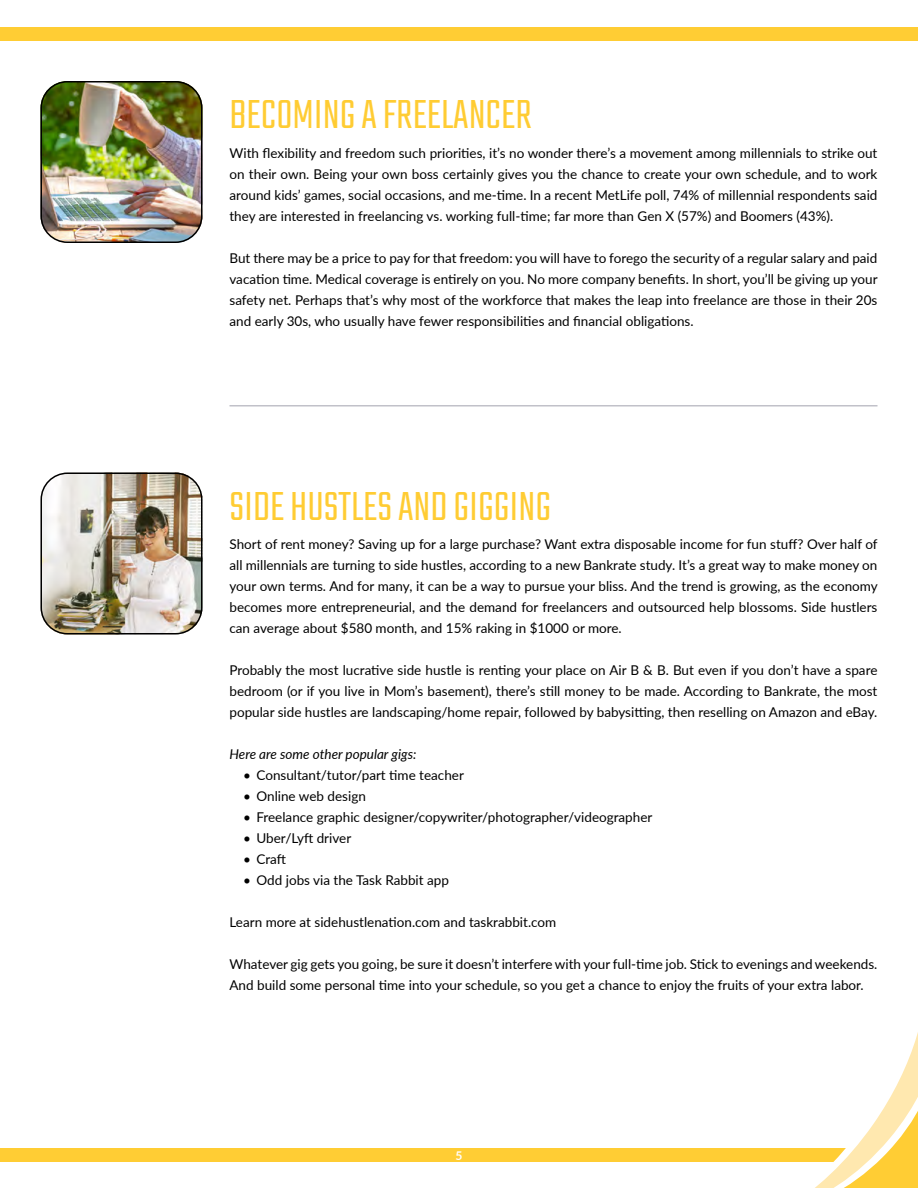
<style>
.page{position:relative;width:918px;height:1188px;background:#fff}
.page>*{position:absolute;margin:0;border:0;box-sizing:border-box;transform-origin:0 0}
.t1{font:300 45px "Teko";color:#fc3}
.t2{font:13.5px/21px "Lato";color:#000;text-align:justify}
.t3{font:italic 13.5px "Lato";color:#000}
.t4{font:700 12px "Lato";color:#fff}
</style>
<div class="page">
<div style="left:0;top:27px;width:918px;height:13px;background:#ffcd34"></div>
<div style="left:0;top:1148px;width:863px;height:13px;background:#ffcd34"></div>
<svg style="left:783px;top:1032px;width:135px;height:156px"></svg>
<img style="left:43px;top:81px;width:159px;height:162px">
<div style="left:40px;top:81px;width:162px;height:162px;border:2px solid #000;border-radius:26px"></div>
<img style="left:43px;top:472px;width:159px;height:160px">
<div style="left:40px;top:473px;width:162px;height:162px;border:2px solid #000;border-radius:26px"></div>
<hr style="left:230px;top:405px;width:648px;height:1px;background:#c1c1c9">
<p class="t1" style="left:230px;top:91px;width:304px">BECOMING A FREELANCER</p>
<p class="t2" style="left:230px;top:142px;width:649px">With flexibility and freedom such priorities, it’s no wonder there’s a movement among millennials to strike out on their own. Being your own boss certainly gives you the chance to create your own schedule, and to work around kids’ games, social occasions, and me-time. In a recent MetLife poll, 74% of millennial respondents said they are interested in freelancing vs. working full-time; far more than Gen X (57%) and Boomers (43%).</p>
<p class="t2" style="left:230px;top:247px;width:650px">But there may be a price to pay for that freedom: you will have to forego the security of a regular salary and paid vacation time. Medical coverage is entirely on you. No more company benefits. In short, you’ll be giving up your safety net. Perhaps that’s why most of the workforce that makes the leap into freelance are those in their 20s and early 30s, who usually have fewer responsibilities and financial obligations.</p>
<p class="t1" style="left:230px;top:482px;width:323px">SIDE HUSTLES AND GIGGING</p>
<p class="t2" style="left:230px;top:533px;width:650px">Short of rent money? Saving up for a large purchase? Want extra disposable income for fun stuff? Over half of all millennials are turning to side hustles, according to a new Bankrate study. It’s a great way to make money on your own terms. And for many, it can be a way to pursue your bliss. And the trend is growing, as the economy becomes more entrepreneurial, and the demand for freelancers and outsourced help blossoms. Side hustlers can average about $580 month, and 15% raking in $1000 or more.</p>
<p class="t2" style="left:230px;top:659px;width:649px">Probably the most lucrative side hustle is renting your place on Air B &amp; B. But even if you don’t have a spare bedroom (or if you live in Mom’s basement), there’s still money to be made. According to Bankrate, the most popular side hustles are landscaping/home repair, followed by babysitting, then reselling on Amazon and eBay.</p>
<p class="t3" style="left:230px;top:745px;width:188px">Here are some other popular gigs:</p>
<p class="t2" style="left:243px;top:764px;width:222px">• Consultant/tutor/part time teacher</p>
<p class="t2" style="left:243px;top:785px;width:124px">• Online web design</p>
<p class="t2" style="left:243px;top:806px;width:411px">• Freelance graphic designer/copywriter/photographer/videographer</p>
<p class="t2" style="left:243px;top:827px;width:110px">• Uber/Lyft driver</p>
<p class="t2" style="left:243px;top:848px;width:45px">• Craft</p>
<p class="t2" style="left:243px;top:869px;width:207px">• Odd jobs via the Task Rabbit app</p>
<p class="t2" style="left:230px;top:911px;width:328px">Learn more at sidehustlenation.com and taskrabbit.com</p>
<p class="t2" style="left:230px;top:953px;width:649px">Whatever gig gets you going, be sure it doesn’t interfere with your full-time job. Stick to evenings and weekends.<br>And build some personal time into your schedule, so you get a chance to enjoy the fruits of your extra labor.</p>
<p class="t4" style="left:456px;top:1147px;width:8px">5</p>
</div>
